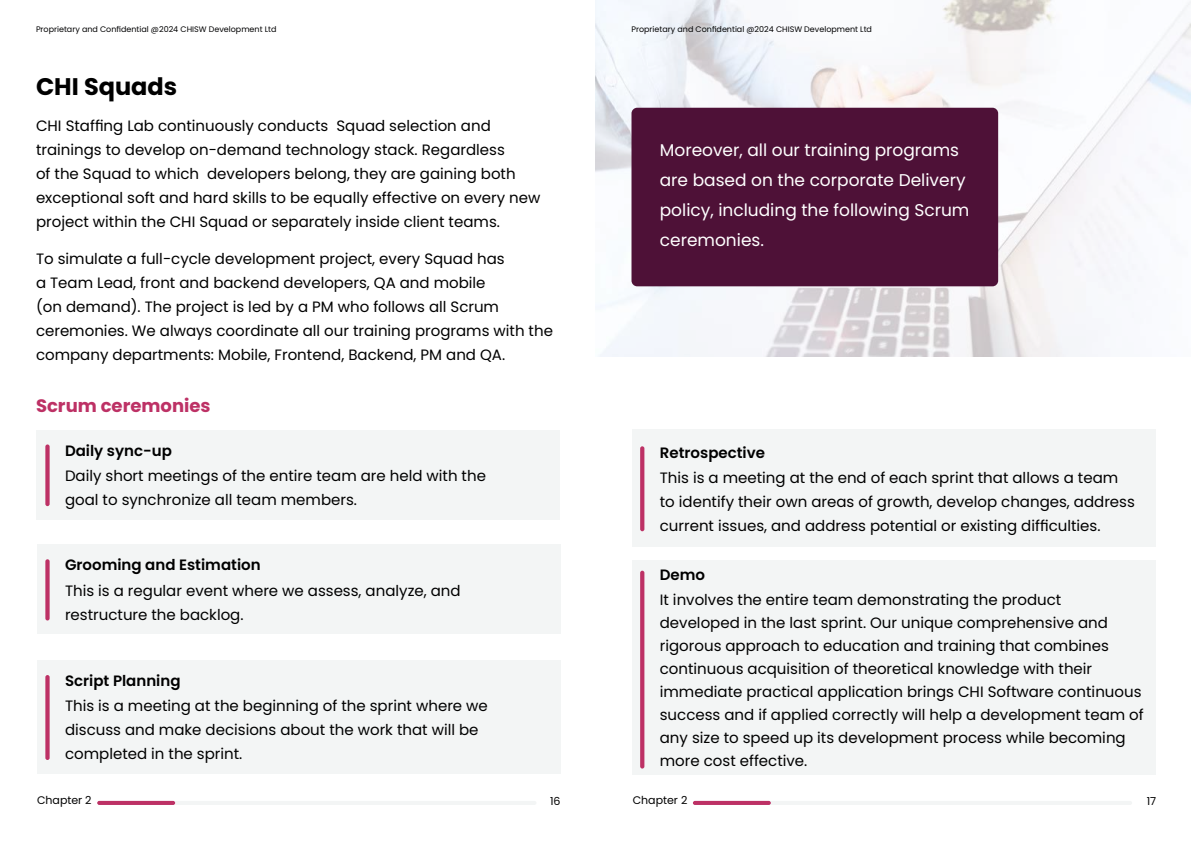
<style>
.page{position:relative;width:1191px;height:842px;background:#fff}
.page>*{position:absolute;margin:0;border:0;box-sizing:border-box;transform-origin:0 0}
.t1{font:700 24px "Poppins";color:#000}
.t2{font:700 18px "Poppins";color:#bd3165}
.t3{font:17px/30px "Poppins";color:#fff}
.t4{font:15px/24px "Poppins";color:#000}
.t5{font:600 15px "Poppins";color:#000}
.t6{font:11px "Poppins";color:#000}
.t7{font:8px "Poppins";color:#020203}
</style>
<div class="page">
<div style="left:632px;top:560px;width:523px;height:215px;background:#f3f5f5"></div>
<img style="left:595px;top:1px;width:595px;height:355px">
<svg style="left:640px;top:571px;width:4px;height:197px"></svg>
<div style="left:632px;top:430px;width:523px;height:117px;background:#f3f5f5"></div>
<svg style="left:640px;top:446px;width:4px;height:85px"></svg>
<div style="left:37px;top:660px;width:523px;height:114px;background:#f3f5f5"></div>
<div style="left:37px;top:544px;width:523px;height:90px;background:#f3f5f5"></div>
<div style="left:36px;top:430px;width:523px;height:90px;background:#f3f5f5"></div>
<div style="left:45px;top:444px;width:5px;height:62px;background:#bd3165;border-radius:2px"></div>
<div style="left:45px;top:675px;width:5px;height:85px;background:#bd3165;border-radius:2px"></div>
<div style="left:45px;top:559px;width:5px;height:61px;background:#bd3165;border-radius:2px"></div>
<div style="left:631px;top:108px;width:367px;height:178px;background:#4e1137;border-radius:6px"></div>
<hr style="left:97px;top:801px;width:439px;height:4px;background:#f3f5f5;border-radius:2px">
<hr style="left:97px;top:801px;width:78px;height:4px;background:#bd3165;border-radius:2px">
<hr style="left:693px;top:801px;width:439px;height:4px;background:#f3f5f5;border-radius:2px">
<hr style="left:693px;top:801px;width:78px;height:4px;background:#bd3165;border-radius:2px">
<p class="t7" style="left:36px;top:24px;width:242px">Proprietary and Confidential @2024 CHISW Development Ltd</p>
<p class="t7" style="left:631px;top:24px;width:242px">Proprietary and Confidential @2024 CHISW Development Ltd</p>
<h1 class="t1" style="left:36px;top:72px;width:143px">CHI Squads</h1>
<p class="t4" style="left:36px;top:114px;width:506px">CHI Staffing Lab continuously conducts Squad selection and trainings to develop on-demand technology stack. Regardless<br>of the Squad to which developers belong, they are gaining both exceptional soft and hard skills to be equally effective on every new project within the CHI Squad or separately inside client teams.</p>
<p class="t4" style="left:36px;top:247px;width:518px">To simulate a full-cycle development project, every Squad has<br>a Team Lead, front and backend developers, QA and mobile<br>(on demand). The project is led by a PM who follows all Scrum ceremonies. We always coordinate all our training programs with the company departments: Mobile, Frontend, Backend, PM and QA.</p>
<p class="t2" style="left:36px;top:395px;width:176px">Scrum ceremonies</p>
<p class="t5" style="left:65px;top:442px;width:108px">Daily sync-up</p>
<p class="t4" style="left:65px;top:464px;width:422px">Daily short meetings of the entire team are held with the goal to synchronize all team members.</p>
<p class="t5" style="left:65px;top:556px;width:197px">Grooming and Estimation</p>
<p class="t4" style="left:65px;top:578px;width:397px">This is a regular event where we assess, analyze, and restructure the backlog.</p>
<p class="t5" style="left:65px;top:672px;width:117px">Script Planning</p>
<p class="t4" style="left:65px;top:694px;width:424px">This is a meeting at the beginning of the sprint where we discuss and make decisions about the work that will be completed in the sprint.</p>
<p class="t3" style="left:660px;top:135px;width:311px">Moreover, all our training programs are based on the corporate Delivery policy, including the following Scrum ceremonies.</p>
<p class="t5" style="left:660px;top:444px;width:107px">Retrospective</p>
<p class="t4" style="left:660px;top:466px;width:476px">This is a meeting at the end of each sprint that allows a team to identify their own areas of growth, develop changes, address current issues, and address potential or existing difficulties.</p>
<p class="t5" style="left:660px;top:566px;width:47px">Demo</p>
<p class="t4" style="left:660px;top:588px;width:485px;line-height:23px">It involves the entire team demonstrating the product developed in the last sprint. Our unique comprehensive and rigorous approach to education and training that combines continuous acquisition of theoretical knowledge with their immediate practical application brings CHI Software continuous success and if applied correctly will help a development team of any size to speed up its development process while becoming more cost effective.</p>
<p class="t6" style="left:37px;top:794px;width:56px">Chapter 2</p>
<p class="t6" style="left:550px;top:794px;width:12px">16</p>
<p class="t6" style="left:632px;top:794px;width:56px">Chapter 2</p>
<p class="t6" style="left:1146px;top:794px;width:11px">17</p>
</div>
